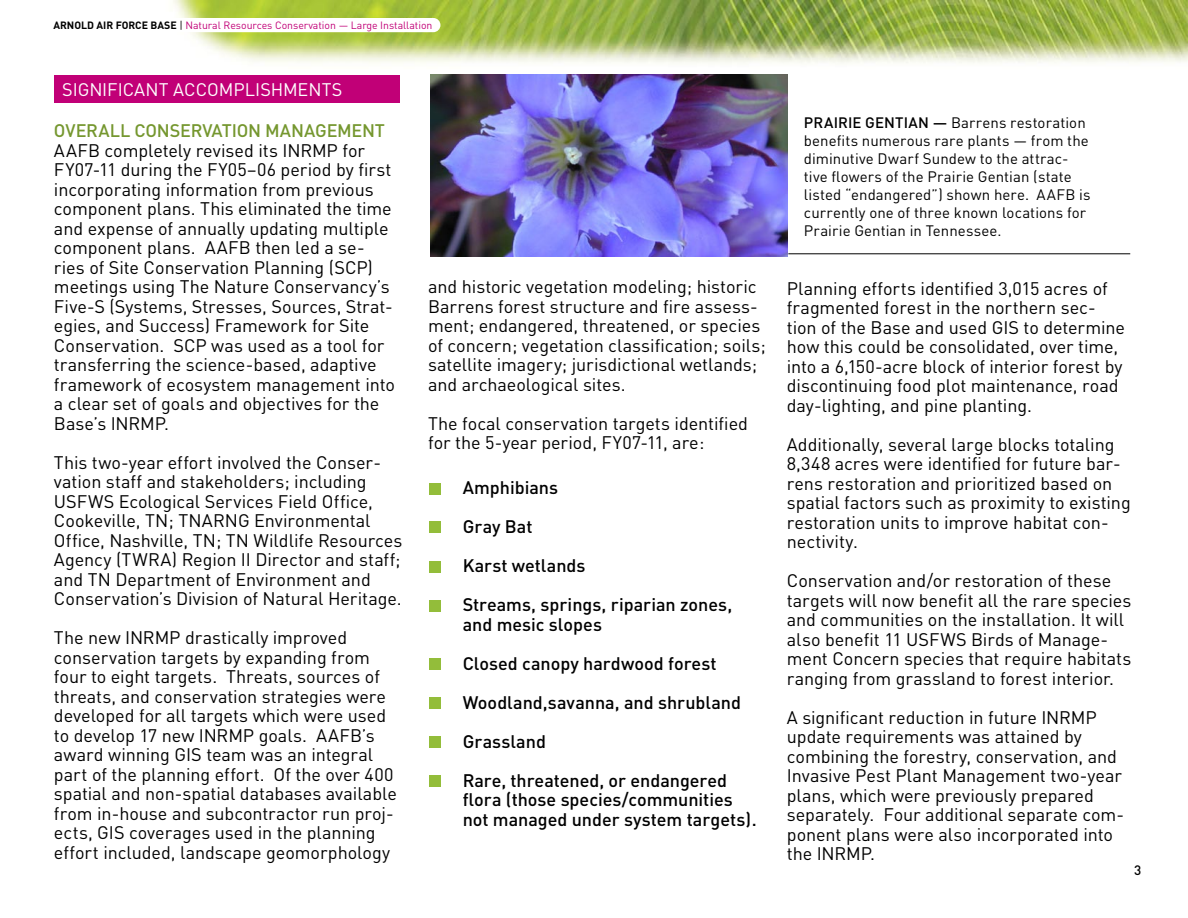
<style>
.page{position:relative;width:1188px;height:918px;background:#fff}
.page>*{position:absolute;margin:0;border:0;box-sizing:border-box;transform-origin:0 0}
.BODY_TEXT_STYLE{font:18px/19.5px "DIN";letter-spacing:-.005em;color:#000}
.BODY_TEXT_STYLE-2{font:500 18px/19.5px "DIN";color:#000}
.BODY_TEXT_STYLE-3{font:500 18px "DIN";letter-spacing:-.01em;color:#75972f}
.BODY_TEXT_STYLE-4{font:18px "DIN";color:#fff}
.photo_caption{font:15px/18px "DIN";letter-spacing:.005em;color:#000}
.photo_caption-2{font:500 13.5px "DIN";color:#000}
.t1{font:10.5px "DIN";color:#c10077}
.s1{font-weight:700;color:#000}
.s2{color:#000}
.s3{font-weight:500}
</style>
<div class="page">
<img style="left:54px;top:0;width:1134px;height:787px">
<svg style="left:54px;top:18px;width:386px;height:14px"></svg>
<div style="left:54px;top:76px;width:346px;height:27px;background:#c10077"></div>
<img style="left:431px;top:75px;width:357px;height:181px">
<hr style="left:788px;top:254px;width:342px;height:1px;background:#000">
<div style="left:429px;top:483px;width:12px;height:11px;background:#93bd3a"></div>
<div style="left:429px;top:522px;width:12px;height:11px;background:#93bd3a"></div>
<div style="left:429px;top:561px;width:12px;height:12px;background:#93bd3a"></div>
<div style="left:429px;top:600px;width:12px;height:11px;background:#93bd3a"></div>
<div style="left:429px;top:658px;width:12px;height:12px;background:#93bd3a"></div>
<div style="left:429px;top:697px;width:12px;height:12px;background:#93bd3a"></div>
<div style="left:429px;top:736px;width:12px;height:12px;background:#93bd3a"></div>
<div style="left:429px;top:775px;width:12px;height:11px;background:#93bd3a"></div>
<p class="t1" style="left:53px;top:19px;width:381px"><span class="s1">ARNOLD AIR FORCE BASE</span> <span class="s2">|</span> Natural Resources Conservation — Large Installation</p>
<p class="BODY_TEXT_STYLE-4" style="left:62px;top:79px;width:282px">SIGNIFICANT ACCOMPLISHMENTS</p>
<p class="BODY_TEXT_STYLE-3" style="left:54px;top:119px;width:333px">OVERALL CONSERVATION MANAGEMENT</p>
<p class="BODY_TEXT_STYLE" style="left:54px;top:141px;width:342px">AAFB completely revised its INRMP for FY07-11 during the FY05–06 period by first incorporating information from previous component plans. This eliminated the time and expense of annually updating multiple component plans. AAFB then led a se&shy;ries of Site Conservation Planning (SCP) meetings using The Nature Conservancy’s Five-S (Systems, Stresses, Sources, Strat&shy;egies, and Success) Framework for Site Conservation. SCP was used as a tool for transferring the science-based, adaptive framework of ecosystem management into a clear set of goals and objectives for the Base’s INRMP.</p>
<p class="BODY_TEXT_STYLE" style="left:54px;top:453px;width:329px">This two-year effort involved the Conser&shy;vation staff and stakeholders; including USFWS Ecological Services Field Office, Cookeville, TN; TNARNG Environmental</p>
<p class="BODY_TEXT_STYLE" style="left:54px;top:531px;width:350px">Office, Nashville, TN; TN Wildlife Resources Agency (TWRA) Region II Director and staff; and TN Department of Environment and Conservation’s Division of Natural Heritage.</p>
<p class="BODY_TEXT_STYLE" style="left:54px;top:628px;width:344px">The new INRMP drastically improved conservation targets by expanding from four to eight targets. Threats, sources of threats, and conservation strategies were developed for all targets which were used to develop 17 new INRMP goals. AAFB’s award winning GIS team was an integral part of the planning effort. Of the over 400 spatial and non-spatial databases available from in-house and subcontractor run proj&shy;ects, GIS coverages used in the planning effort included, landscape geomorphology</p>
<p class="BODY_TEXT_STYLE" style="left:428px;top:277px;width:339px">and historic vegetation modeling; historic Barrens forest structure and fire assess&shy;ment; endangered, threatened, or species of concern; vegetation classification; soils; satellite imagery; jurisdictional wetlands; and archaeological sites.</p>
<p class="BODY_TEXT_STYLE" style="left:428px;top:414px;width:321px">The focal conservation targets identified for the 5-year period, FY07-11, are:</p>
<p class="BODY_TEXT_STYLE-2" style="left:463px;top:478px;width:97px">Amphibians</p>
<p class="BODY_TEXT_STYLE-2" style="left:463px;top:517px;width:71px">Gray Bat</p>
<p class="BODY_TEXT_STYLE-2" style="left:463px;top:556px;width:124px">Karst wetlands</p>
<p class="BODY_TEXT_STYLE-2" style="left:463px;top:595px;width:271px">Streams, springs, riparian zones,</p>
<p class="BODY_TEXT_STYLE-2" style="left:463px;top:614px;width:141px">and mesic slopes</p>
<p class="BODY_TEXT_STYLE-2" style="left:463px;top:653px;width:256px">Closed canopy hardwood forest</p>
<p class="BODY_TEXT_STYLE-2" style="left:463px;top:692px;width:280px">Woodland,savanna, and shrubland</p>
<p class="BODY_TEXT_STYLE-2" style="left:463px;top:731px;width:85px">Grassland</p>
<p class="BODY_TEXT_STYLE-2" style="left:463px;top:770px;width:296px">Rare, threatened, or endangered flora (those species/communities not managed under system targets).</p>
<p class="photo_caption" style="left:804px;top:114px;width:288px"><span class="s3">PRAIRIE GENTIAN —</span> Barrens restoration benefits numerous rare plants — from the diminutive Dwarf Sundew to the attrac&shy;tive flowers of the Prairie Gentian (state listed “endangered”) shown here. AAFB is currently one of three known locations for Prairie Gentian in Tennessee.</p>
<p class="BODY_TEXT_STYLE" style="left:787px;top:279px;width:340px">Planning efforts identified 3,015 acres of fragmented forest in the northern sec&shy;tion of the Base and used GIS to determine how this could be consolidated, over time, into a 6,150-acre block of interior forest by discontinuing food plot maintenance, road day-lighting, and pine planting.</p>
<p class="BODY_TEXT_STYLE" style="left:787px;top:435px;width:345px">Additionally, several large blocks totaling 8,348 acres were identified for future bar&shy;rens restoration and prioritized based on spatial factors such as proximity to existing restoration units to improve habitat con&shy;nectivity.</p>
<p class="BODY_TEXT_STYLE" style="left:787px;top:571px;width:346px">Conservation and/or restoration of these targets will now benefit all the rare species and communities on the installation. It will also benefit 11 USFWS Birds of Manage&shy;ment Concern species that require habitats ranging from grassland to forest interior.</p>
<p class="BODY_TEXT_STYLE" style="left:787px;top:708px;width:339px">A significant reduction in future INRMP update requirements was attained by combining the forestry, conservation, and Invasive Pest Plant Management two-year plans, which were previously prepared separately. Four additional separate com&shy;ponent plans were also incorporated into the INRMP.</p>
<p class="photo_caption-2" style="left:1134px;top:861px;width:9px">3</p>
</div>
